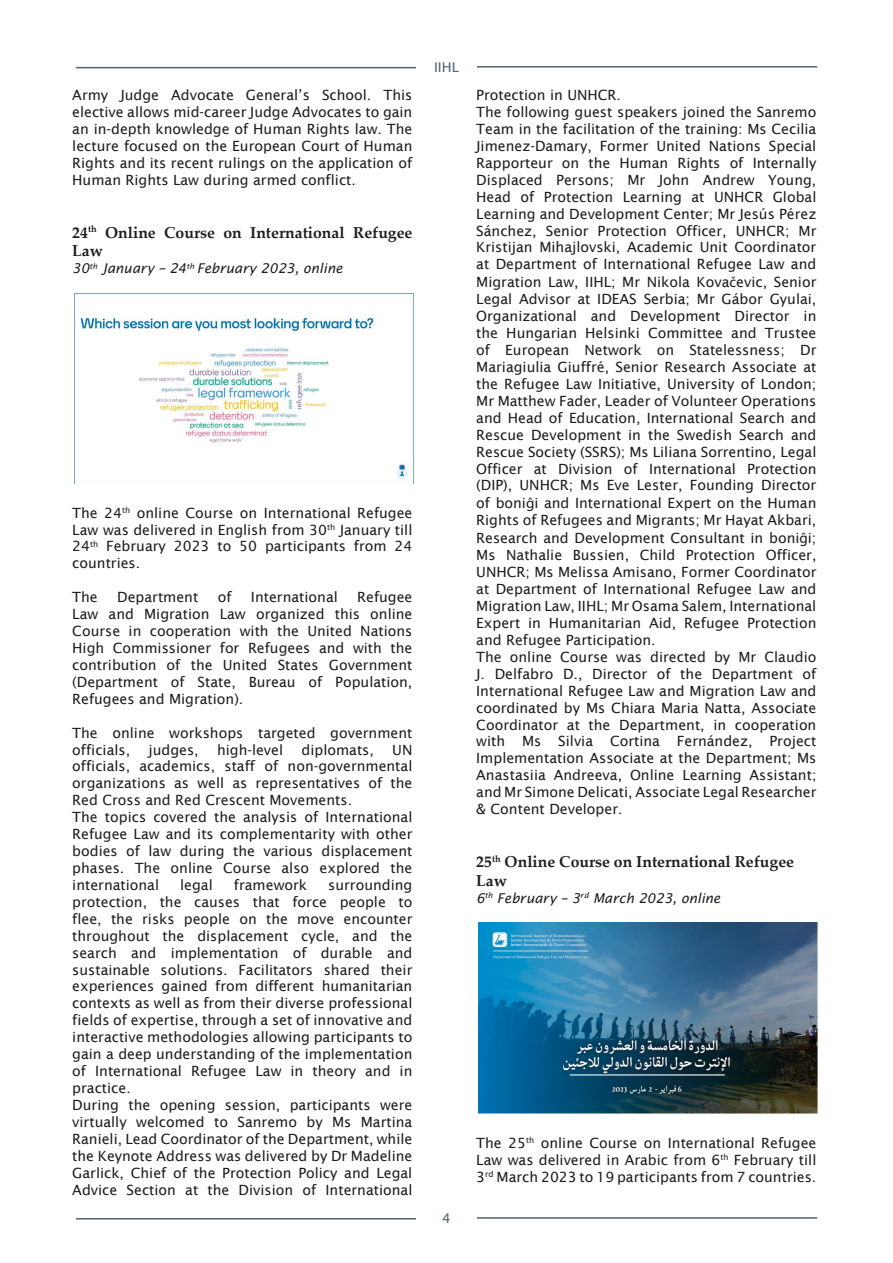
<style>
.page{position:relative;width:893px;height:1263px;background:#fff}
.page>*{position:absolute;margin:0;border:0;box-sizing:border-box;transform-origin:0 0}
.t1{font:700 15.75px/18.9px "Palatino Linotype";color:#1d1d1b}
.t2{font:14.1px/17px "Lucida Sans";color:#1d1d1b;text-align:justify}
.t3{font:italic 13.5px "Lucida Sans";color:#1d1d1b}
.t4{font:13.5px "Lucida Sans";color:#4f636d}
.s1{font-family:"Myriad Pro";font-size:15px}
</style>
<div class="page">
<hr style="left:76px;top:67px;width:340px;height:1px;background:#4f636d">
<hr style="left:477px;top:66px;width:340px;height:2px;background:#4f636d">
<hr style="left:76px;top:1218px;width:340px;height:1px;background:#4f636d">
<hr style="left:477px;top:1217px;width:340px;height:2px;background:#4f636d">
<img style="left:74px;top:293px;width:340px;height:191px">
<img style="left:478px;top:922px;width:340px;height:192px">
<p class="t2" style="left:72px;top:87px;width:342px">Army Judge Advocate General’s School. This elective allows mid-career Judge Advocates to gain an in-depth knowledge of Human Rights law. The lecture focused on the European Court of Human Rights and its recent rulings on the application of Human Rights Law during armed conflict.</p>
<p class="t1" style="left:72px;top:222px;width:342px">24<sup>th</sup> Online Course on International Refugee<br>Law</p>
<p class="t3" style="left:72px;top:261px;width:272px">30<sup>th</sup> January – 24<sup>th</sup> February 2023, online</p>
<p class="t2" style="left:72px;top:504px;width:342px">The 24<sup>th</sup> online Course on International Refugee Law was delivered in English from 30<sup>th</sup> January till 24<sup>th</sup> February 2023 to 50 participants from 24 countries.</p>
<p class="t2" style="left:72px;top:589px;width:27px">The</p>
<p class="t2" style="left:117px;top:589px;width:83px">Department</p>
<p class="t2" style="left:218px;top:589px;width:15px">of</p>
<p class="t2" style="left:251px;top:589px;width:88px">International</p>
<p class="t2" style="left:72px;top:589px;width:342px;text-indent:285px">Refugee Law and Migration Law organized this online Course in cooperation with the United Nations High Commissioner for Refugees and with the contribution of the United States Government (Department of State, Bureau of Population, Refugees and Migration).</p>
<p class="t2" style="left:72px;top:724px;width:342px">The online workshops targeted government officials,</p>
<p class="t2" style="left:149px;top:741px;width:52px">judges,</p>
<p class="t2" style="left:217px;top:741px;width:68px">high-level</p>
<p class="t2" style="left:302px;top:741px;width:74px">diplomats,</p>
<p class="t2" style="left:72px;top:741px;width:342px;text-align:left;text-indent:320px">UN officials, academics, staff of non-governmental organizations as well as representatives of the Red Cross and Red Crescent Movements.<br>The topics covered the analysis of International Refugee Law and its complementarity with other bodies of law during the various displacement phases. The online Course also explored the international</p>
<p class="t2" style="left:180px;top:876px;width:34px">legal</p>
<p class="t2" style="left:234px;top:876px;width:75px">framework</p>
<p class="t2" style="left:72px;top:876px;width:342px;text-align:left;text-indent:256px">surrounding protection, the causes that force people to flee, the risks people on the move encounter throughout the displacement cycle, and the search and implementation of durable and sustainable solutions. Facilitators shared their experiences gained from different humanitarian contexts as well as from their diverse professional fields of expertise, through a set of innovative and interactive methodologies allowing participants to gain a deep understanding of the implementation of International Refugee Law in theory and in practice.<br>During the opening session, participants were virtually welcomed to Sanremo by Ms Martina Ranieli, Lead Coordinator of the Department, while the Keynote Address was delivered by Dr Madeline Garlick, Chief of the Protection Policy and Legal Advice Section at the Division of International</p>
<p class="t4" style="left:434px;top:60px;width:26px">IIHL</p>
<p class="t2" style="left:476px;top:87px;width:342px;text-align:left">Protection in UNHCR.<br>The following guest speakers joined the Sanremo Team in the facilitation of the training: Ms Cecilia Jimenez-Damary, Former United Nations Special Rapporteur on the Human Rights of Internally Displaced Persons; Mr John Andrew Young, Head of Protection Learning at UNHCR Global Learning and Development Center; Mr Jesús Pérez Sánchez, Senior Protection Officer, UNHCR; Mr Kristijan Mihajlovski, Academic Unit Coordinator at Department of International Refugee Law and Migration Law, IIHL; Mr Nikola Kova<span class="s1">č</span> evic, Senior Legal Advisor at IDEAS Serbia; Mr Gábor Gyulai, Organizational and Development Director in the Hungarian Helsinki Committee and Trustee of European Network on Statelessness; Dr Mariagiulia Giuffré, Senior Research Associate at the Refugee Law Initiative, University of London; Mr Matthew Fader, Leader of Volunteer Operations and Head of Education, International Search and Rescue Development in the Swedish Search and Rescue Society (SSRS); Ms Liliana Sorrentino, Legal Officer at Division of International Protection (DIP), UNHCR; Ms Eve Lester, Founding Director of boni<span class="s1">ĝ</span>i and International Expert on the Human Rights of Refugees and Migrants; Mr Hayat Akbari, Research and Development Consultant in boni<span class="s1">ĝ</span>i; Ms Nathalie Bussien, Child Protection Officer, UNHCR; Ms Melissa Amisano, Former Coordinator at Department of International Refugee Law and Migration Law, IIHL; Mr Osama Salem, International Expert in Humanitarian Aid, Refugee Protection and Refugee Participation.<br>The online Course was directed by Mr Claudio J. Delfabro D., Director of the Department of International Refugee Law and Migration Law and coordinated by Ms Chiara Maria Natta, Associate Coordinator at the Department, in cooperation with Ms Silvia Cortina Fernández, Project Implementation Associate at the Department; Ms Anastasiia Andreeva, Online Learning Assistant; and Mr Simone Delicati, Associate Legal Researcher &amp; Content Developer.</p>
<p class="t1" style="left:476px;top:851px;width:319px">25<sup>th</sup> Online Course on International Refugee<br>Law</p>
<p class="t3" style="left:476px;top:890px;width:246px">6<sup>th</sup> February – 3<sup>rd</sup> March 2023, online</p>
<p class="t4" style="left:442px;top:1211px;width:10px">4</p>
<p class="t2" style="left:476px;top:1135px;width:342px">The 25<sup>th</sup> online Course on International Refugee Law was delivered in Arabic from 6<sup>th</sup> February till 3<sup>rd</sup> March 2023 to 19 participants from 7 countries.</p>
</div>
